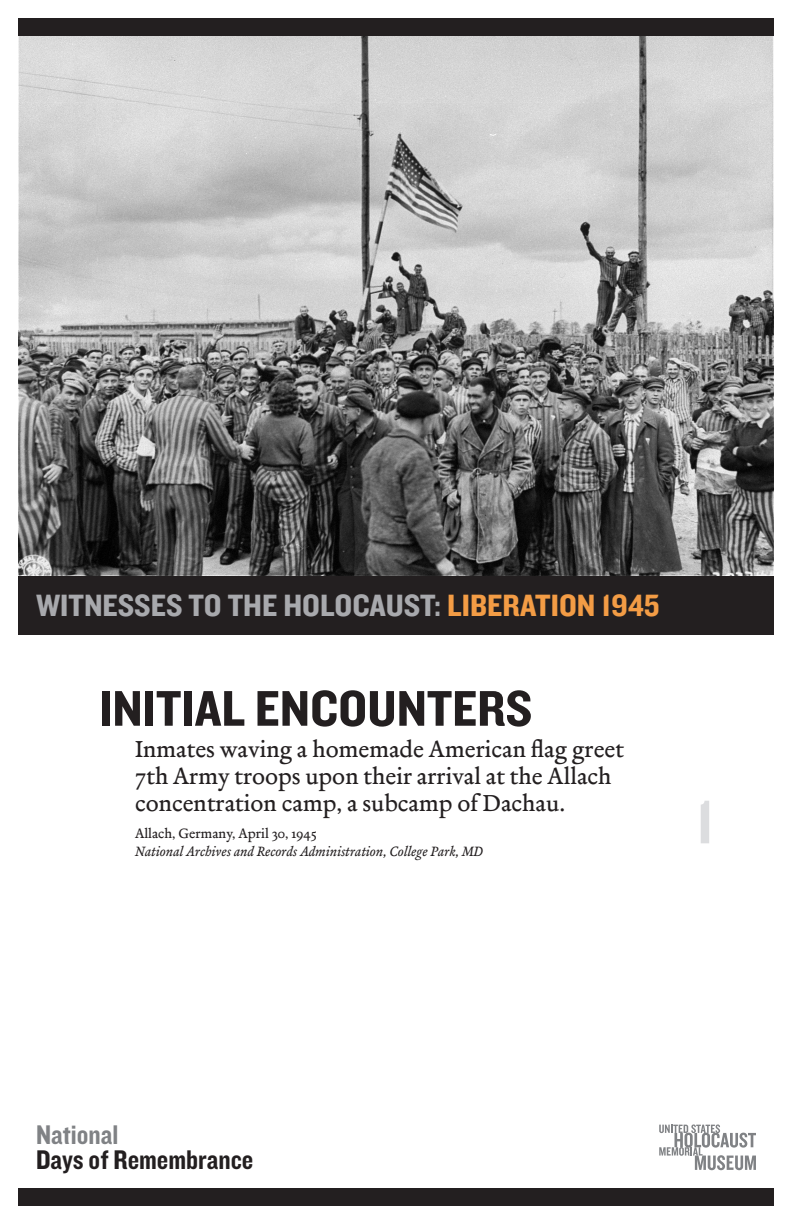
<style>
.page{position:relative;width:792px;height:1224px;background:#fff}
.page>*{position:absolute;margin:0;border:0;box-sizing:border-box;transform-origin:0 0}
.t1{font:64px "Knockout 50 Welterweight";color:#dcdddf}
.t2{font:52px "Knockout 50 Welterweight";color:#231f20;scale:1.07 1}
.t3{font:32px "Knockout 50 Welterweight";color:#a8a9ad;scale:1.07 1}
.t4{font:28px "Knockout 50 Welterweight";color:#231f20}
.t5{font:28px "Knockout 50 Welterweight";color:#808285}
.t6{font:24px/27px "Merlo Roman Osf";color:#231f20}
.t7{font:14px "Merlo Italic Osf";color:#231f20}
.t8{font:14px "Merlo Roman Osf";color:#231f20}
.s1{color:#f39c45}
</style>
<div class="page">
<div style="left:18px;top:1188px;width:756px;height:18px;background:#231f20"></div>
<div style="left:18px;top:18px;width:756px;height:18px;background:#231f20"></div>
<div style="left:18px;top:576px;width:756px;height:59px;background:#231f20"></div>
<svg style="left:659px;top:1124px;width:97px;height:46px"></svg>
<img style="left:18px;top:36px;width:756px;height:540px">
<h3 class="t3" style="left:36px;top:584px;width:584px">WITNESSES TO THE HOLOCAUST: <span class="s1">LIBERATION 1945</span></h3>
<h2 class="t2" style="left:99px;top:674px;width:34px">Initial</h2>
<h2 class="t2" style="left:255px;top:674px;width:51px">Encounters</h2>
<p class="t6" style="left:135px;top:737px;width:491px">Inmates waving a homemade American flag greet<br>7th Army troops upon their arrival at the Allach concentration camp, a subcamp of Dachau.</p>
<p class="t8" style="left:135px;top:826px;width:183px">Allach, Germany, April 30, 1945</p>
<p class="t7" style="left:135px;top:843px;width:350px">National Archives and Records Administration, College Park, MD</p>
<h1 class="t1" style="left:696px;top:780px;width:19px">1</h1>
<p class="t5" style="left:36px;top:1116px;width:84px">National</p>
<p class="t4" style="left:36px;top:1141px;width:219px">Days of Remembrance</p>
</div>
